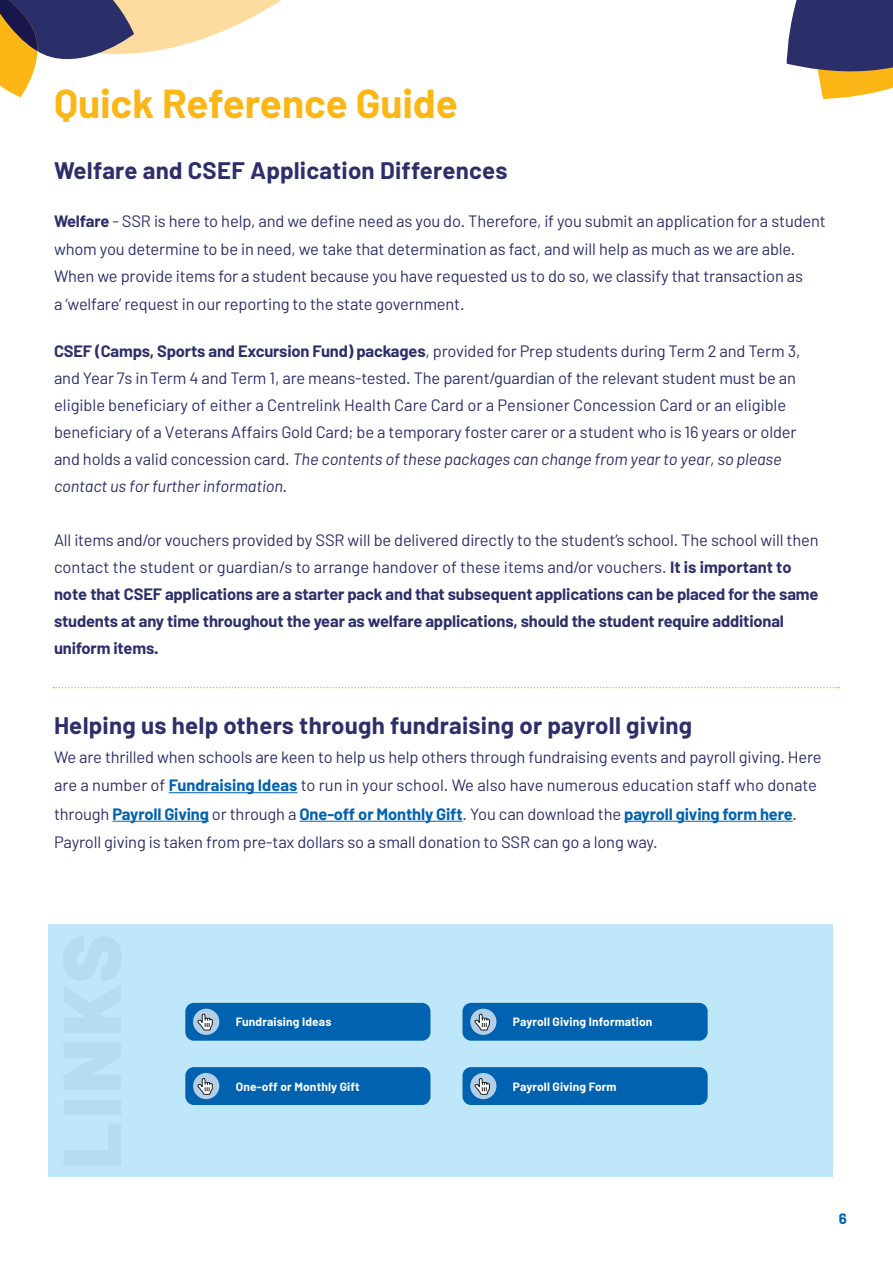
<style>
.page{position:relative;width:893px;height:1263px;background:#fff}
.page>*{position:absolute;margin:0;border:0;box-sizing:border-box;transform-origin:0 0}
.t1{font:700 40.5px "Barlow";color:#fcb615}
.t2{font:700 24px "Barlow";letter-spacing:.01em;color:#2c2f6a}
.t3{font:16.5px/27px "Barlow";letter-spacing:-.01em;color:#2c2f6a}
.t4{font:700 16.5px/27px "Barlow";letter-spacing:-.01em;color:#2c2f6a}
.t5{font:700 15px "Barlow";color:#0162b0}
.t6{font:700 12px "Barlow";letter-spacing:.01em;color:#fff}
.s1{font-weight:700}
.s2{font-style:italic}
.s3{font-weight:400}
.s4{font-weight:700;color:#0162b0}
</style>
<div class="page">
<div style="left:48px;top:924px;width:784px;height:252px;background:#bee7fa"></div>
<svg style="left:63px;top:937px;width:58px;height:228px"></svg>
<hr style="left:169px;top:792px;width:128px;height:1px;background:#0162b0">
<hr style="left:112px;top:821px;width:97px;height:1px;background:#0162b0">
<hr style="left:300px;top:821px;width:163px;height:1px;background:#0162b0">
<hr style="left:624px;top:821px;width:169px;height:1px;background:#0162b0">
<svg style="left:0;top:0;width:282px;height:97px"></svg>
<div style="left:185px;top:1003px;width:245px;height:38px;background:#0162b0;border-radius:9px"></div>
<svg style="left:193px;top:1009px;width:26px;height:26px"></svg>
<svg style="left:197px;top:1013px;width:16px;height:18px"></svg>
<div style="left:185px;top:1067px;width:245px;height:38px;background:#0162b0;border-radius:9px"></div>
<svg style="left:193px;top:1073px;width:26px;height:26px"></svg>
<svg style="left:197px;top:1077px;width:16px;height:18px"></svg>
<div style="left:462px;top:1003px;width:246px;height:38px;background:#0162b0;border-radius:9px"></div>
<svg style="left:470px;top:1009px;width:26px;height:26px"></svg>
<svg style="left:474px;top:1013px;width:16px;height:18px"></svg>
<div style="left:462px;top:1067px;width:246px;height:38px;background:#0162b0;border-radius:9px"></div>
<svg style="left:470px;top:1073px;width:26px;height:26px"></svg>
<svg style="left:474px;top:1077px;width:16px;height:18px"></svg>
<svg style="left:53px;top:687px;width:786px;height:1px"></svg>
<svg style="left:787px;top:0;width:106px;height:99px;background:#6e6672"></svg>
<p class="t1" style="left:54px;top:79px;width:405px">Quick Reference Guide</p>
<p class="t2" style="left:54px;top:156px;width:455px">Welfare and CSEF Application Differences</p>
<p class="t3" style="left:54px;top:207px;width:773px;line-height:27.5px"><span class="s1">Welfare</span> - SSR is here to help, and we define need as you do. Therefore, if you submit an application for a student whom you determine to be in need, we take that determination as fact, and will help as much as we are able.<br>When we provide items for a student because you have requested us to do so, we classify that transaction as<br>a ‘welfare’ request in our reporting to the state government.</p>
<p class="t3" style="left:54px;top:337px;width:748px"><span class="s1">CSEF (Camps, Sports and Excursion Fund) packages</span>, provided for Prep students during Term 2 and Term 3, and Year 7s inTerm 4 and Term 1, are means-tested. The parent/guardian of the relevant student must be an eligible beneficiary of either a Centrelink Health Care Card or a Pensioner Concession Card or an eligible beneficiary of a Veterans Affairs Gold Card; be a temporary foster carer or a student who is 16 years or older and holds a valid concession card. <span class="s2">The contents of these packages can change from year to year, so please contact us for further information.</span></p>
<p class="t4" style="left:54px;top:526px;width:766px"><span class="s3">All items and/or vouchers provided by SSR will be delivered directly to the student’s school. The school will then contact the student or guardian/s to arrange handover of these items and/or vouchers.</span> It is important to note that CSEF applications are a starter pack and that subsequent applications can be placed for the same students at any time throughout the year as welfare applications, should the student require additional uniform items.</p>
<p class="t2" style="left:54px;top:710px;width:640px">Helping us help others through fundraising or payroll giving</p>
<p class="t3" style="left:54px;top:742px;width:769px;line-height:28.5px">We are thrilled when schools are keen to help us help others through fundraising events and payroll giving. Here are a number of <span class="s4">Fundraising Ideas</span> to run in your school. We also have numerous education staff who donate through <span class="s4">Payroll Giving</span> or through a <span class="s4">One-off or Monthly Gift</span>. You can download the <span class="s4">payroll giving form here</span>.<br>Payroll giving is taken from pre-tax dollars so a small donation to SSR can go a long way.</p>
<p class="t6" style="left:236px;top:1014px;width:97px">Fundraising Ideas</p>
<p class="t6" style="left:236px;top:1079px;width:125px">One-off or Monthly Gift</p>
<p class="t6" style="left:513px;top:1014px;width:141px">Payroll Giving Information</p>
<p class="t6" style="left:513px;top:1079px;width:105px">Payroll Giving Form</p>
<p class="t5" style="left:839px;top:1209px;width:10px">6</p>
</div>
